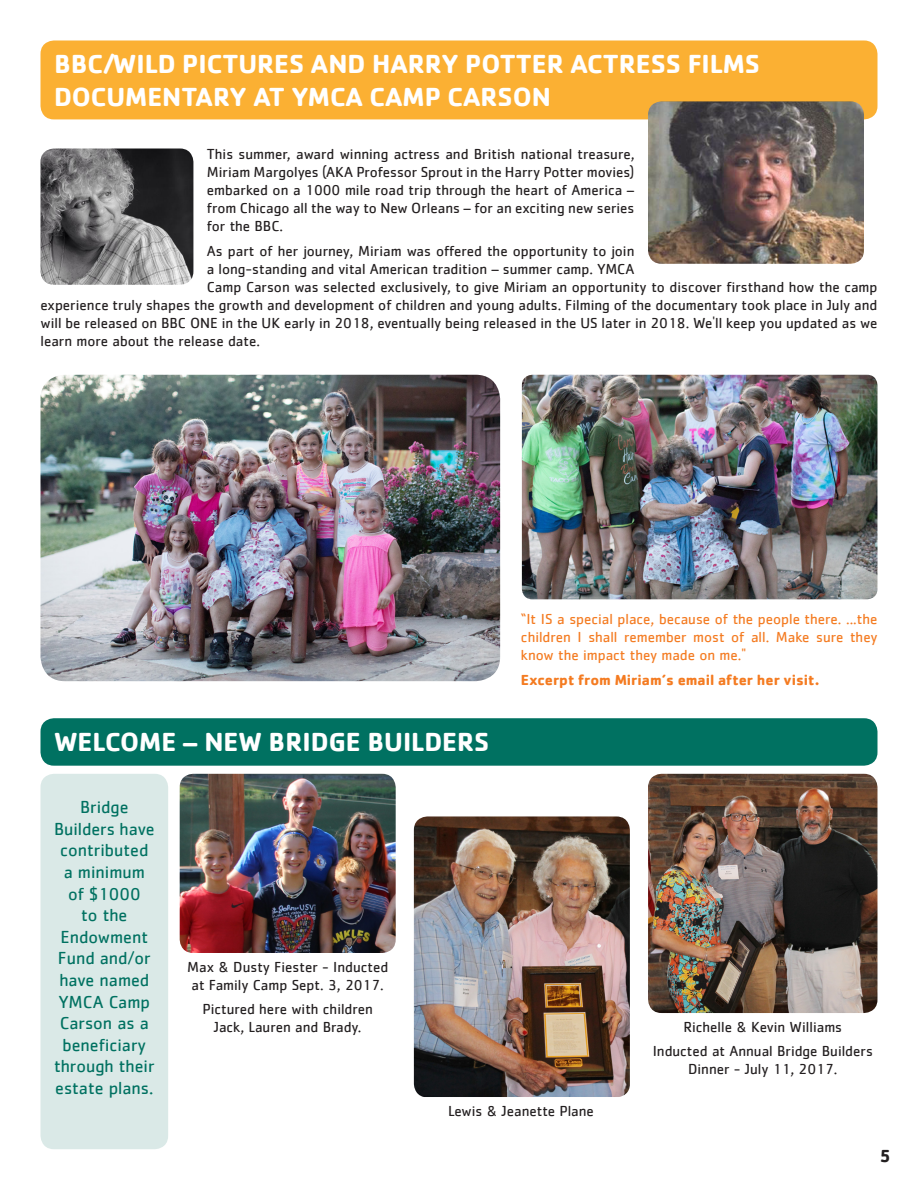
<style>
.page{position:relative;width:918px;height:1188px;background:#fff}
.page>*{position:absolute;margin:0;border:0;box-sizing:border-box;transform-origin:0 0}
.Headers{font:700 27px/32.4px "Cachet";color:#fff}
.Paragraph{font:18px/21.6px "Cachet";color:#007161;text-align:center}
.t1{font:700 18px "Cachet";color:#231f20}
.Paragraph-2{font:15px/18px "Cachet";color:#231f20;text-align:center}
.Paragraph-3{font:15px/18px "Cachet";color:#f47b21;text-align:justify}
.Paragraph-4{font:700 15px "Cachet";color:#f47b21}
</style>
<div class="page">
<div style="left:40px;top:40px;width:838px;height:79px;background:#fbb033;border-radius:14px"></div>
<img style="left:40px;top:375px;width:460px;height:306px">
<img style="left:648px;top:101px;width:216px;height:163px">
<img style="left:522px;top:375px;width:356px;height:224px">
<img style="left:41px;top:148px;width:152px;height:137px">
<div style="left:40px;top:774px;width:128px;height:375px;background:#dae9e7;border-radius:14px"></div>
<div style="left:40px;top:718px;width:838px;height:48px;background:#007161;border-radius:14px"></div>
<img style="left:180px;top:774px;width:216px;height:179px">
<img style="left:414px;top:816px;width:216px;height:281px">
<img style="left:648px;top:774px;width:230px;height:239px">
<p class="Headers" style="left:54px;top:47px;width:707px">BBC/WILD PICTURES AND HARRY POTTER ACTRESS FILMS<br>DOCUMENTARY AT YMCA CAMP CARSON</p>
<p class="Paragraph-2" style="left:207px;top:145px;width:429px;text-align:justify">This summer, award winning actress and British national treasure, Miriam Margolyes (AKA Professor Sprout in the Harry Potter movies) embarked on a 1000 mile road trip through the heart of America – from Chicago all the way to New Orleans – for an exciting new series for the BBC.</p>
<p class="Paragraph-2" style="left:207px;top:241px;width:429px">As part of her journey, Miriam was offered the opportunity to join</p>
<p class="Paragraph-2" style="left:207px;top:259px;width:429px">a long-standing and vital American tradition – summer camp. YMCA</p>
<p class="Paragraph-2" style="left:207px;top:277px;width:672px">Camp Carson was selected exclusively, to give Miriam an opportunity to discover firsthand how the camp</p>
<p class="Paragraph-2" style="left:40px;top:295px;width:838px">experience truly shapes the growth and development of children and young adults. Filming of the documentary took place in July and</p>
<p class="Paragraph-2" style="left:40px;top:313px;width:839px">will be released on BBC ONE in the UK early in 2018, eventually being released in the US later in 2018. We'll keep you updated as we</p>
<p class="Paragraph-2" style="left:40px;top:331px;width:221px">learn more about the release date.</p>
<p class="Headers" style="left:54px;top:725px;width:437px">WELCOME – NEW BRIDGE BUILDERS</p>
<p class="Paragraph" style="left:54px;top:796px;width:102px">Bridge<br>Builders have contributed a minimum of $1000<br>to the<br>Endowment<br>Fund and/or have named<br>YMCA Camp<br>Carson as a beneficiary through their estate plans.</p>
<p class="Paragraph-2" style="left:187px;top:957px;width:203px;text-align:left">Max &amp; Dusty Fiester - Inducted at Family Camp Sept. 3, 2017.</p>
<p class="Paragraph-2" style="left:202px;top:1000px;width:172px">Pictured here with children<br>Jack, Lauren and Brady.</p>
<p class="Paragraph-3" style="left:521px;top:610px;width:358px">“It IS a special place, because of the people there. ...the children I shall remember most of all. Make sure they know the impact they made on me."</p>
<p class="Paragraph-4" style="left:521px;top:670px;width:300px">Excerpt from Miriam’s email after her visit.</p>
<p class="Paragraph-2" style="left:683px;top:1017px;width:160px">Richelle &amp; Kevin Williams</p>
<p class="Paragraph-2" style="left:653px;top:1042px;width:222px">Inducted at Annual Bridge Builders<br>Dinner - July 11, 2017.</p>
<p class="Paragraph-2" style="left:448px;top:1102px;width:147px">Lewis &amp; Jeanette Plane</p>
<p class="t1" style="left:879px;top:1144px;width:13px">5</p>
</div>
